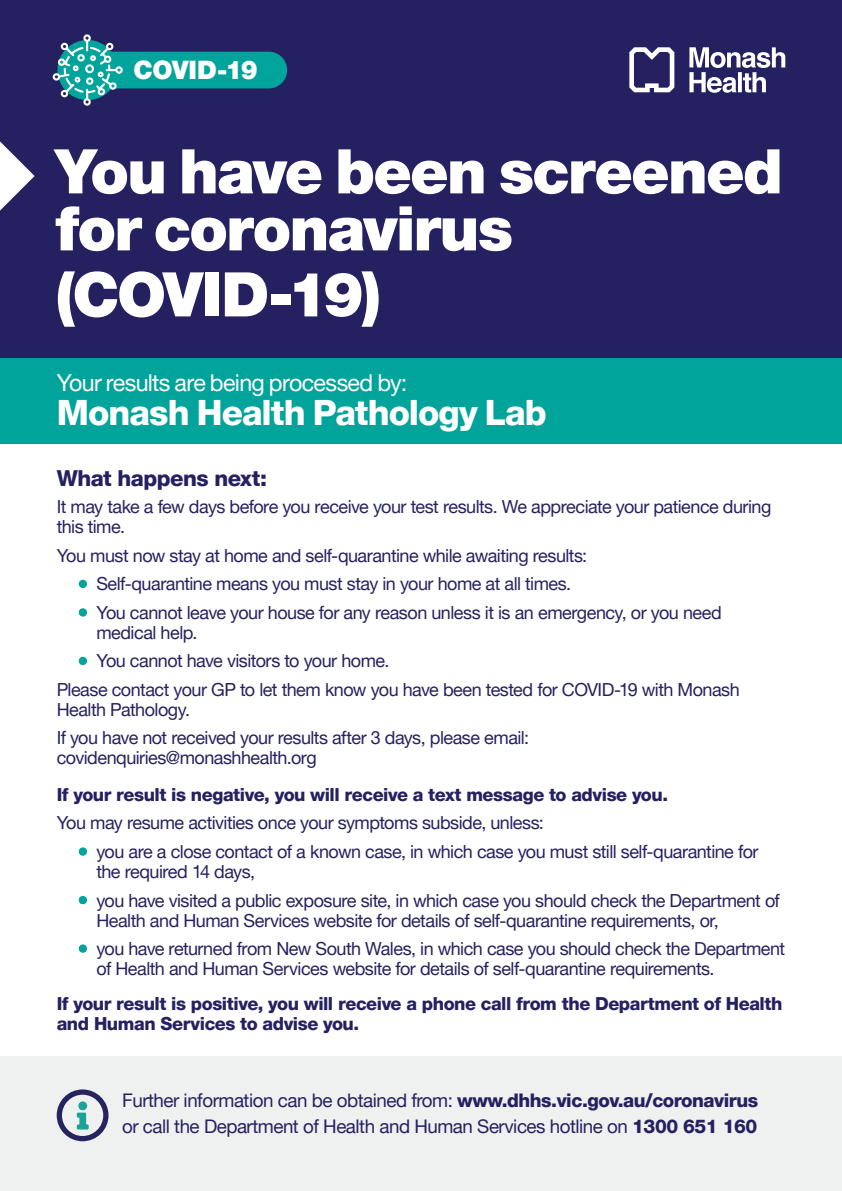
<style>
.page{position:relative;width:842px;height:1191px;background:#fff}
.page>*{position:absolute;margin:0;border:0;box-sizing:border-box;transform-origin:0 0}
.t1{font:900 61.6px/57px "Helvetica Neue LT Pro";letter-spacing:-.03em;color:#fff}
.t2{font:800 34.9px "Helvetica Neue LT Pro";letter-spacing:-.03em;color:#fff}
.t3{font:900 25.4px "Helvetica Neue LT Pro";letter-spacing:-.015em;color:#fff}
.t4{font:23.2px "Helvetica Neue LT Pro";letter-spacing:-.03em;color:#fff}
.t5{font:800 22px "Helvetica Neue LT Pro";letter-spacing:-.025em;color:#252161}
.t6{font:18.8px "Helvetica Neue LT Pro";letter-spacing:-.025em;color:#252161}
.Bullet_point_style{font:18px/20px "Helvetica Neue LT Pro";letter-spacing:-.03em;color:#252161}
.Bullet_point_style-2{font:800 18px/20px "Helvetica Neue LT Pro";letter-spacing:-.025em;color:#252161}
.s1{color:#00a49a}
.s2{font-weight:800}
</style>
<div class="page">
<div style="left:0;top:0;width:842px;height:359px;background:#252161"></div>
<div style="left:0;top:359px;width:842px;height:85px;background:#00a49a"></div>
<div style="left:0;top:1056px;width:842px;height:135px;background:#eff0f0"></div>
<svg style="left:57px;top:1089px;width:52px;height:52px"></svg>
<svg style="left:0;top:142px;width:35px;height:68px"></svg>
<svg style="left:53px;top:34px;width:234px;height:72px"></svg>
<svg style="left:629px;top:47px;width:156px;height:46px"></svg>
<p class="t3" style="left:134px;top:54px;width:126px">COVID-19</p>
<p class="t1" style="left:55px;top:142px;width:729px">You have been screened for coronavirus</p>
<p class="t1" style="left:55px;top:265px;width:327px">(COVID-19)</p>
<p class="t4" style="left:57px;top:369px;width:352px">Your results are being processed by:</p>
<p class="t2" style="left:57px;top:392px;width:491px">Monash Health Pathology Lab</p>
<p class="t5" style="left:57px;top:465px;width:212px">What happens next:</p>
<p class="Bullet_point_style" style="left:57px;top:496px;width:716px">It may take a few days before you receive your test results. We appreciate your patience during this time.</p>
<p class="Bullet_point_style" style="left:57px;top:545px;width:532px">You must now stay at home and self-quarantine while awaiting results:</p>
<p class="Bullet_point_style" style="left:78px;top:573px;width:494px"><span class="s1">•</span> Self-quarantine means you must stay in your home at all times.</p>
<p class="Bullet_point_style" style="left:96px;top:602px;width:627px;text-indent:-18px"><span class="s1">•</span> You cannot leave your house for any reason unless it is an emergency, or you need medical help.</p>
<p class="Bullet_point_style" style="left:78px;top:650px;width:313px"><span class="s1">•</span> You cannot have visitors to your home.</p>
<p class="Bullet_point_style" style="left:57px;top:679px;width:685px">Please contact your GP to let them know you have been tested for COVID-19 with Monash<br>Health Pathology.</p>
<p class="Bullet_point_style" style="left:57px;top:727px;width:474px">If you have not received your results after 3 days, please email: covidenquiries@monashhealth.org</p>
<p class="Bullet_point_style-2" style="left:57px;top:784px;width:613px">If your result is negative, you will receive a text message to advise you.</p>
<p class="Bullet_point_style" style="left:57px;top:812px;width:489px">You may resume activities once your symptoms subside, unless:</p>
<p class="Bullet_point_style" style="left:96px;top:841px;width:664px;text-indent:-18px"><span class="s1">•</span> you are a close contact of a known case, in which case you must still self-quarantine for the required 14 days,</p>
<p class="Bullet_point_style" style="left:96px;top:889px;width:685px;text-indent:-18px"><span class="s1">•</span> you have visited a public exposure site, in which case you should check the Department of<br>Health and Human Services website for details of self-quarantine requirements, or,</p>
<p class="Bullet_point_style" style="left:96px;top:938px;width:690px;text-indent:-18px"><span class="s1">•</span> you have returned from New South Wales, in which case you should check the Department of Health and Human Services website for details of self-quarantine requirements.</p>
<p class="Bullet_point_style-2" style="left:57px;top:993px;width:727px">If your result is positive, you will receive a phone call from the Department of Health and Human Services to advise you.</p>
<p class="t6" style="left:122px;top:1088px;width:638px">Further information can be obtained from: <span class="s2">www.dhhs.vic.gov.au/coronavirus</span></p>
<p class="t6" style="left:122px;top:1114px;width:637px">or call the Department of Health and Human Services hotline on <span class="s2">1300 651 160</span></p>
</div>
